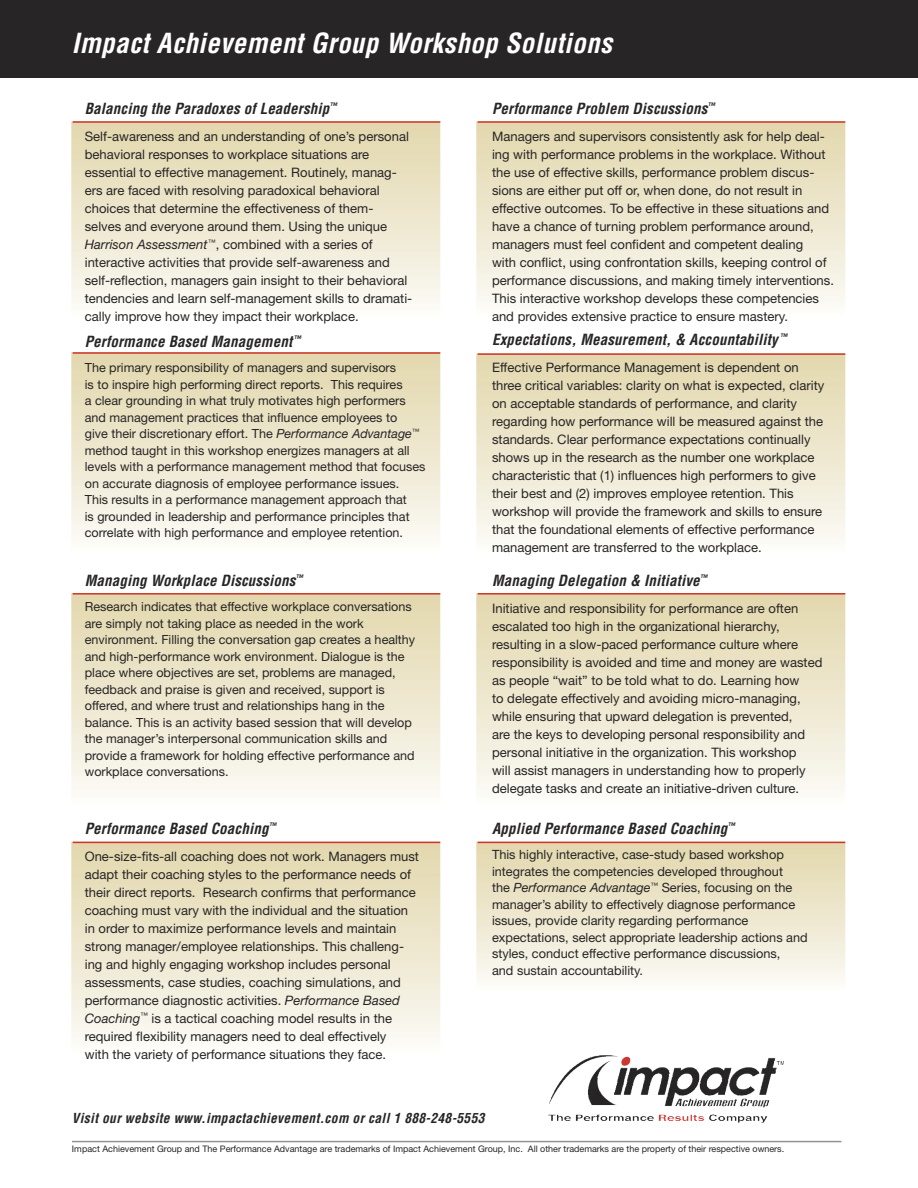
<style>
.page{position:relative;width:918px;height:1188px;background:#fff}
.page>*{position:absolute;margin:0;border:0;box-sizing:border-box;transform-origin:0 0}
.head_condensed_subheads{font:italic 700 condensed 27px "Helvetica";letter-spacing:.015em;color:#fff}
.head_condensed_italsubheadsSM{font:italic 700 condensed 15px "Helvetica";letter-spacing:.01em;color:#272525}
.italic_course_name{font:italic 700 condensed 13.5px "Helvetica";letter-spacing:.025em;color:#272525}
.body_text{font:13.05px/18px "Helvetica Neue";color:#272525}
.head_condensed_italsubheadsSM-2{font:12.75px/16.5px "Helvetica Neue";color:#272525}
.head_condensed_italsubheadsSM-3{font:12.6px/16.5px "Helvetica Neue";color:#272525}
.t1{font:9px "Helvetica Neue";color:#272525}
.t2{font:700 9px "Helvetica";color:#272525;scale:1.45 1}
.t3{font:700 5.4px "Helvetica";color:#272525}
.s1{font-style:italic}
.s2{color:#c93932}
</style>
<div class="page">
<div style="left:0;top:0;width:918px;height:77px;background:#272525"></div>
<div style="left:0;top:0;width:918px;height:78px;border:2px solid #272525"></div>
<div style="left:477px;top:842px;width:368px;height:150px;background:linear-gradient(to bottom,#e2d6ab,#fcfbf7)"></div>
<div style="left:476px;top:842px;width:369px;height:151px;border:2px solid #fff"></div>
<hr style="left:478px;top:842px;width:367px;height:1px;background:#cd3529">
<div style="left:477px;top:122px;width:368px;height:197px;background:linear-gradient(to bottom,#e2d6ab,#fcfbf8)"></div>
<div style="left:476px;top:121px;width:369px;height:198px;border:2px solid #fff"></div>
<hr style="left:478px;top:121px;width:367px;height:2px;background:#cd3529">
<div style="left:477px;top:354px;width:368px;height:201px;background:linear-gradient(to bottom,#e2d6ab,#fcfbf8)"></div>
<div style="left:476px;top:353px;width:369px;height:203px;border:2px solid #fff"></div>
<hr style="left:478px;top:353px;width:367px;height:2px;background:#cd3529">
<div style="left:477px;top:594px;width:368px;height:214px;background:linear-gradient(to bottom,#e2d6ab,#fcfbf7)"></div>
<div style="left:476px;top:593px;width:369px;height:216px;border:2px solid #fff"></div>
<hr style="left:478px;top:593px;width:367px;height:2px;background:#cd3529">
<div style="left:72px;top:122px;width:368px;height:198px;background:linear-gradient(to bottom,#e2d6ab,#fcfbf7)"></div>
<div style="left:71px;top:121px;width:369px;height:200px;border:2px solid #fff"></div>
<hr style="left:73px;top:121px;width:367px;height:2px;background:#cd3529">
<div style="left:72px;top:353px;width:368px;height:201px;background:linear-gradient(to bottom,#e2d6ab,#fcfbf8)"></div>
<div style="left:71px;top:352px;width:369px;height:203px;border:2px solid #fff"></div>
<hr style="left:73px;top:352px;width:367px;height:2px;background:#cd3529">
<div style="left:72px;top:594px;width:368px;height:214px;background:linear-gradient(to bottom,#e2d6ab,#fcfbf7)"></div>
<div style="left:71px;top:593px;width:369px;height:216px;border:2px solid #fff"></div>
<hr style="left:73px;top:593px;width:367px;height:2px;background:#cd3529">
<div style="left:72px;top:842px;width:368px;height:215px;background:linear-gradient(to bottom,#e2d6ab,#fcfbf8)"></div>
<div style="left:71px;top:842px;width:369px;height:215px;border:2px solid #fff"></div>
<hr style="left:73px;top:842px;width:367px;height:1px;background:#cd3529">
<img style="left:549px;top:1055px;width:212px;height:49px">
<svg style="left:621px;top:1056px;width:10px;height:10px"></svg>
<hr style="left:72px;top:1141px;width:769px;height:1px;background:#929496">
<p class="head_condensed_subheads" style="left:72px;top:26px;width:541px">Impact Achievement Group Workshop Solutions</p>
<p class="head_condensed_italsubheadsSM" style="left:85px;top:99px;width:254px">Balancing the Paradoxes of Leadership<sup>™</sup></p>
<p class="body_text" style="left:85px;top:127px;width:329px">Self-awareness and an understanding of one’s personal behavioral responses to workplace situations are essential to effective management. Routinely, manag&shy;ers are faced with resolving paradoxical behavioral choices that determine the effectiveness of them&shy;selves and everyone around them. Using the unique <span class="s1">Harrison Assessment</span><sup>™</sup>, combined with a series of interactive activities that provide self-awareness and self-reflection, managers gain insight to their behavioral tendencies and learn self-management skills to dramati&shy;cally improve how they impact their workplace.</p>
<p class="head_condensed_italsubheadsSM" style="left:85px;top:332px;width:218px">Performance Based Management <sup>™</sup></p>
<p class="head_condensed_italsubheadsSM-3" style="left:85px;top:359px;width:342px">The primary responsibility of managers and supervisors<br>is to inspire high performing direct reports. This requires<br>a clear grounding in what truly motivates high performers and management practices that influence employees to<br>give their discretionary effort. The <span class="s1">Performance Advantage</span><sup>™ </sup>method taught in this workshop energizes managers at all levels with a performance management method that focuses on accurate diagnosis of employee performance issues.<br>This results in a performance management approach that<br>is grounded in leadership and performance principles that correlate with high performance and employee retention.</p>
<p class="head_condensed_italsubheadsSM" style="left:85px;top:571px;width:220px">Managing Workplace Discussions<sup>™</sup></p>
<p class="head_condensed_italsubheadsSM-3" style="left:85px;top:598px;width:332px">Research indicates that effective workplace conversations are simply not taking place as needed in the work environment. Filling the conversation gap creates a healthy and high-performance work environment. Dialogue is the place where objectives are set, problems are managed, feedback and praise is given and received, support is offered, and where trust and relationships hang in the balance. This is an activity based session that will develop the manager’s interpersonal communication skills and provide a framework for holding effective performance and workplace conversations.</p>
<p class="head_condensed_italsubheadsSM" style="left:85px;top:819px;width:193px">Performance Based Coaching<sup>™</sup></p>
<p class="body_text" style="left:85px;top:847px;width:336px">One-size-fits-all coaching does not work. Managers must adapt their coaching styles to the performance needs of their direct reports. Research confirms that performance coaching must vary with the individual and the situation in order to maximize performance levels and maintain strong manager/employee relationships. This challeng&shy;ing and highly engaging workshop includes personal assessments, case studies, coaching simulations, and performance diagnostic activities. <span class="s1">Performance Based Coaching</span><sup>™</sup> is a tactical coaching model results in the required flexibility managers need to deal effectively<br>with the variety of performance situations they face.</p>
<p class="head_condensed_italsubheadsSM" style="left:492px;top:99px;width:224px">Performance Problem Discussions<sup>™</sup></p>
<p class="body_text" style="left:492px;top:127px;width:343px">Managers and supervisors consistently ask for help deal&shy;ing with performance problems in the workplace. Without the use of effective skills, performance problem discus&shy;sions are either put off or, when done, do not result in effective outcomes. To be effective in these situations and have a chance of turning problem performance around, managers must feel confident and competent dealing<br>with conflict, using confrontation skills, keeping control of performance discussions, and making timely interventions.<br>This interactive workshop develops these competencies and provides extensive practice to ensure mastery.</p>
<p class="head_condensed_italsubheadsSM" style="left:492px;top:330px;width:297px">Expectations, Measurement, &amp; Accountability <sup>™</sup></p>
<p class="body_text" style="left:492px;top:359px;width:334px">Effective Performance Management is dependent on three critical variables: clarity on what is expected, clarity on acceptable standards of performance, and clarity regarding how performance will be measured against the standards. Clear performance expectations continually shows up in the research as the number one workplace characteristic that (1) influences high performers to give their best and (2) improves employee retention. This workshop will provide the framework and skills to ensure that the foundational elements of effective performance management are transferred to the workplace.</p>
<p class="head_condensed_italsubheadsSM" style="left:492px;top:571px;width:217px">Managing Delegation &amp; Initiative<sup>™</sup></p>
<p class="body_text" style="left:492px;top:599px;width:332px">Initiative and responsibility for performance are often escalated too high in the organizational hierarchy, resulting in a slow-paced performance culture where responsibility is avoided and time and money are wasted as people “wait” to be told what to do. Learning how<br>to delegate effectively and avoiding micro-managing, while ensuring that upward delegation is prevented,<br>are the keys to developing personal responsibility and personal initiative in the organization. This workshop<br>will assist managers in understanding how to properly delegate tasks and create an initiative-driven culture.</p>
<p class="head_condensed_italsubheadsSM" style="left:492px;top:819px;width:245px">Applied Performance Based Coaching<sup>™</sup></p>
<p class="head_condensed_italsubheadsSM-2" style="left:492px;top:846px;width:317px">This highly interactive, case-study based workshop integrates the competencies developed throughout<br>the <span class="s1">Performance Advantage</span><sup>™</sup> Series, focusing on the manager’s ability to effectively diagnose performance issues, provide clarity regarding performance expectations, select appropriate leadership actions and styles, conduct effective performance discussions,<br>and sustain accountability.</p>
<p class="t3" style="left:777px;top:1059px;width:9px">TM</p>
<p class="italic_course_name" style="left:72px;top:1110px;width:414px">Visit our website www.impactachievement.com or call 1 888-248-5553</p>
<p class="t2" style="left:548px;top:1112px;width:153px">The Performance <span class="s2">Results</span> Company</p>
<p class="t1" style="left:72px;top:1144px;width:714px">Impact Achievement Group and The Performance Advantage are trademarks of Impact Achievement Group, Inc. All other trademarks are the property of their respective owners.</p>
</div>
